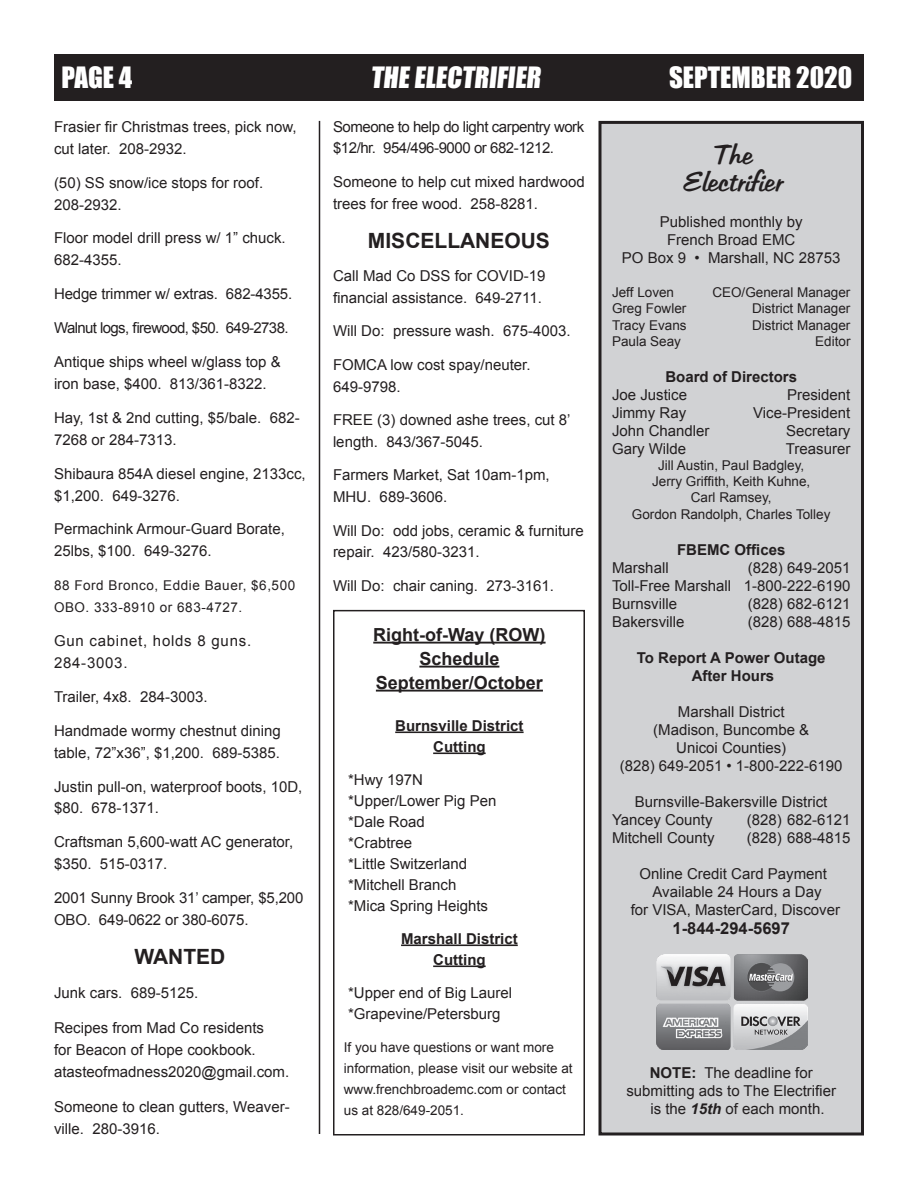
<style>
.page{position:relative;width:918px;height:1188px;background:#fff}
.page>*{position:absolute;margin:0;border:0;box-sizing:border-box;transform-origin:0 0}
.t1{font:27px "Impact";color:#fff}
.t2{font:italic 27px "Tabitha";color:#231f20}
.t3{font:700 21px "Arial";color:#231f20}
.t4{font:700 18px/24px "Arial";color:#231f20;text-align:center}
.t5{font:700 16.5px "Arial";color:#231f20}
.t6{font:15px/21.9px "Arial";color:#231f20}
.t7{font:700 15px/21px "Arial";color:#231f20;text-align:center}
.t8{font:15px/21.6px "Arial";letter-spacing:-.03em;color:#231f20}
.t9{font:15px "Arial";letter-spacing:-.04em;color:#231f20}
.t10{font:15px/21.9px "Arial";letter-spacing:.05em;color:#231f20}
.t11{font:13.5px/21px "Arial";color:#231f20;text-align:center}
.t12{font:13.5px/21.9px "Arial";letter-spacing:.04em;color:#231f20}
.s1{font-weight:700}
.s2{font-weight:700;font-style:italic}
</style>
<div class="page">
<div style="left:600px;top:122px;width:262px;height:1012px;background:#d1d2d4"></div>
<div style="left:598px;top:121px;width:266px;height:1015px;border:3px solid #231f20"></div>
<div style="left:54px;top:54px;width:810px;height:47px;background:#231f20"></div>
<div style="left:333px;top:610px;width:252px;height:526px;border:2px solid #231f20"></div>
<hr style="left:319px;top:121px;width:1px;height:1013px;background:#231f20">
<hr style="left:373px;top:642px;width:173px;height:2px;background:#231f20">
<hr style="left:419px;top:666px;width:80px;height:2px;background:#231f20">
<hr style="left:376px;top:690px;width:167px;height:2px;background:#231f20">
<hr style="left:395px;top:732px;width:129px;height:1px;background:#231f20">
<hr style="left:433px;top:753px;width:53px;height:1px;background:#231f20">
<hr style="left:401px;top:945px;width:117px;height:1px;background:#231f20">
<hr style="left:433px;top:966px;width:53px;height:1px;background:#231f20">
<img style="left:657px;top:954px;width:151px;height:96px">
<p class="t1" style="left:62px;top:56px;width:72px">PAGE 4</p>
<p class="t1" style="left:370px;top:56px;width:176px">THE ELECTRIFIER</p>
<p class="t1" style="left:669px;top:56px;width:185px">SEPTEMBER 2020</p>
<p class="t6" style="left:54px;top:116px;width:244px">Frasier fir Christmas trees, pick now, cut later. 208-2932.</p>
<p class="t6" style="left:54px;top:172px;width:211px">(50) SS snow/ice stops for roof.<br>208-2932.</p>
<p class="t6" style="left:54px;top:227px;width:233px">Floor model drill press w/ 1” chuck.<br>682-4355.</p>
<p class="t6" style="left:54px;top:283px;width:240px">Hedge trimmer w/ extras. 682-4355.</p>
<p class="t9" style="left:54px;top:318px;width:236px">Walnut logs, firewood, $50. 649-2738.</p>
<p class="t6" style="left:54px;top:351px;width:228px">Antique ships wheel w/glass top &amp; iron base, $400. 813/361-8322.</p>
<p class="t6" style="left:54px;top:407px;width:247px">Hay, 1st &amp; 2nd cutting, $5/bale. 682-<br>7268 or 284-7313.</p>
<p class="t6" style="left:54px;top:463px;width:253px">Shibaura 854A diesel engine, 2133cc, $1,200. 649-3276.</p>
<p class="t6" style="left:54px;top:518px;width:232px">Permachink Armour-Guard Borate,<br>25lbs, $100. 649-3276.</p>
<p class="t12" style="left:54px;top:575px;width:243px">88 Ford Bronco, Eddie Bauer, $6,500<br>OBO. 333-8910 or 683-4727.</p>
<p class="t10" style="left:54px;top:630px;width:199px">Gun cabinet, holds 8 guns.<br>284-3003.</p>
<p class="t6" style="left:54px;top:686px;width:155px">Trailer, 4x8. 284-3003.</p>
<p class="t6" style="left:54px;top:720px;width:228px">Handmade wormy chestnut dining table, 72”x36”, $1,200. 689-5385.</p>
<p class="t6" style="left:54px;top:775px;width:250px">Justin pull-on, waterproof boots, 10D, $80. 678-1371.</p>
<p class="t6" style="left:54px;top:831px;width:241px">Craftsman 5,600-watt AC generator, $350. 515-0317.</p>
<p class="t6" style="left:54px;top:887px;width:251px">2001 Sunny Brook 31’ camper, $5,200<br>OBO. 649-0622 or 380-6075.</p>
<p class="t3" style="left:135px;top:943px;width:92px">WANTED</p>
<p class="t6" style="left:54px;top:982px;width:146px">Junk cars. 689-5125.</p>
<p class="t6" style="left:54px;top:1016px;width:237px;line-height:22.4px">Recipes from Mad Co residents<br>for Beacon of Hope cookbook. atasteofmadness2020@gmail.com.</p>
<p class="t6" style="left:54px;top:1095px;width:237px;line-height:22.4px">Someone to clean gutters, Weaver&shy;ville. 280-3916.</p>
<p class="t8" style="left:333px;top:116px;width:253px">Someone to help do light carpentry work $12/hr. 954/496-9000 or 682-1212.</p>
<p class="t6" style="left:333px;top:171px;width:253px">Someone to help cut mixed hardwood trees for free wood. 258-8281.</p>
<p class="t3" style="left:368px;top:226px;width:184px">MISCELLANEOUS</p>
<p class="t6" style="left:333px;top:265px;width:214px">Call Mad Co DSS for COVID-19 financial assistance. 649-2711.</p>
<p class="t6" style="left:333px;top:320px;width:239px">Will Do: pressure wash. 675-4003.</p>
<p class="t6" style="left:333px;top:354px;width:199px">FOMCA low cost spay/neuter.<br>649-9798.</p>
<p class="t6" style="left:333px;top:409px;width:239px">FREE (3) downed ashe trees, cut 8’ length. 843/367-5045.</p>
<p class="t6" style="left:333px;top:465px;width:218px">Farmers Market, Sat 10am-1pm,<br>MHU. 689-3606.</p>
<p class="t6" style="left:333px;top:520px;width:252px">Will Do: odd jobs, ceramic &amp; furniture repair. 423/580-3231.</p>
<p class="t6" style="left:333px;top:575px;width:222px">Will Do: chair caning. 273-3161.</p>
<p class="t4" style="left:373px;top:623px;width:174px">Right-of-Way (ROW)<br>Schedule<br>September/October</p>
<p class="t7" style="left:395px;top:715px;width:130px">Burnsville District<br>Cutting</p>
<p class="t6" style="left:348px;top:769px;width:150px;line-height:21px">*Hwy 197N *Upper/Lower Pig Pen *Dale Road<br>*Crabtree<br>*Little Switzerland *Mitchell Branch *Mica Spring Heights</p>
<p class="t7" style="left:401px;top:928px;width:118px">Marshall District<br>Cutting</p>
<p class="t6" style="left:348px;top:982px;width:166px;line-height:21px">*Upper end of Big Laurel *Grapevine/Petersburg</p>
<p class="t11" style="left:344px;top:1037px;width:230px;text-align:left">If you have questions or want more information, please visit our website at www.frenchbroademc.com or contact us at 828/649-2051.</p>
<p class="t2" style="left:711px;top:137px;width:51px">The</p>
<p class="t2" style="left:681px;top:164px;width:110px">Electrifier</p>
<p class="t6" style="left:660px;top:211px;width:144px">Published monthly by</p>
<p class="t6" style="left:667px;top:229px;width:130px">French Broad EMC</p>
<p class="t6" style="left:622px;top:247px;width:220px">PO Box 9 • Marshall, NC 28753</p>
<p class="t11" style="left:612px;top:282px;width:64px">Jeff Loven</p>
<p class="t11" style="left:712px;top:282px;width:140px">CEO/General Manager</p>
<p class="t11" style="left:612px;top:298px;width:76px">Greg Fowler</p>
<p class="t11" style="left:752px;top:298px;width:100px">District Manager</p>
<p class="t11" style="left:612px;top:314px;width:76px">Tracy Evans</p>
<p class="t11" style="left:752px;top:314px;width:100px">District Manager</p>
<p class="t11" style="left:612px;top:331px;width:71px">Paula Seay</p>
<p class="t11" style="left:815px;top:331px;width:37px">Editor</p>
<p class="t7" style="left:665px;top:366px;width:133px">Board of Directors</p>
<p class="t6" style="left:612px;top:384px;width:77px">Joe Justice</p>
<p class="t6" style="left:787px;top:384px;width:65px">President</p>
<p class="t6" style="left:612px;top:402px;width:76px">Jimmy Ray</p>
<p class="t6" style="left:753px;top:402px;width:99px">Vice-President</p>
<p class="t6" style="left:612px;top:420px;width:99px">John Chandler</p>
<p class="t6" style="left:786px;top:420px;width:66px">Secretary</p>
<p class="t6" style="left:612px;top:438px;width:76px">Gary Wilde</p>
<p class="t6" style="left:786px;top:438px;width:66px">Treasurer</p>
<p class="t11" style="left:652px;top:457px;width:160px;line-height:16.2px">Jill Austin, Paul Badgley,<br>Jerry Griffith, Keith Kuhne,<br>Carl Ramsey,</p>
<p class="t11" style="left:632px;top:503px;width:200px">Gordon Randolph, Charles Tolley</p>
<p class="t7" style="left:677px;top:539px;width:110px">FBEMC Offices</p>
<p class="t6" style="left:612px;top:556px;width:58px">Marshall</p>
<p class="t6" style="left:748px;top:556px;width:104px">(828) 649-2051</p>
<p class="t6" style="left:612px;top:574px;width:240px">Toll-Free Marshall 1-800-222-6190</p>
<p class="t6" style="left:612px;top:592px;width:67px">Burnsville</p>
<p class="t6" style="left:748px;top:592px;width:104px">(828) 682-6121</p>
<p class="t6" style="left:612px;top:610px;width:74px">Bakersville</p>
<p class="t6" style="left:748px;top:610px;width:104px">(828) 688-4815</p>
<p class="t7" style="left:637px;top:647px;width:190px">To Report A Power Outage</p>
<p class="t7" style="left:692px;top:665px;width:84px">After Hours</p>
<p class="t6" style="left:678px;top:700px;width:108px">Marshall District</p>
<p class="t6" style="left:653px;top:720px;width:157px;line-height:18px;text-align:center">(Madison, Buncombe &amp;<br>Unicoi Counties)</p>
<p class="t6" style="left:620px;top:754px;width:224px">(828) 649-2051 • 1-800-222-6190</p>
<p class="t6" style="left:635px;top:790px;width:194px">Burnsville-Bakersville District</p>
<p class="t6" style="left:612px;top:808px;width:102px">Yancey County</p>
<p class="t6" style="left:747px;top:808px;width:105px">(828) 682-6121</p>
<p class="t6" style="left:612px;top:826px;width:104px">Mitchell County</p>
<p class="t6" style="left:747px;top:826px;width:105px">(828) 688-4815</p>
<p class="t6" style="left:640px;top:862px;width:189px">Online Credit Card Payment</p>
<p class="t6" style="left:653px;top:880px;width:170px">Available 24 Hours a Day</p>
<p class="t6" style="left:631px;top:898px;width:211px">for VISA, MasterCard, Discover</p>
<p class="t5" style="left:673px;top:918px;width:119px">1-844-294-5697</p>
<p class="t6" style="left:650px;top:1062px;width:165px"><span class="s1">NOTE:</span> The deadline for</p>
<p class="t6" style="left:626px;top:1080px;width:211px">submitting ads to The Electrifier</p>
<p class="t6" style="left:650px;top:1098px;width:176px">is the <span class="s2">15th</span> of each month.</p>
</div>
